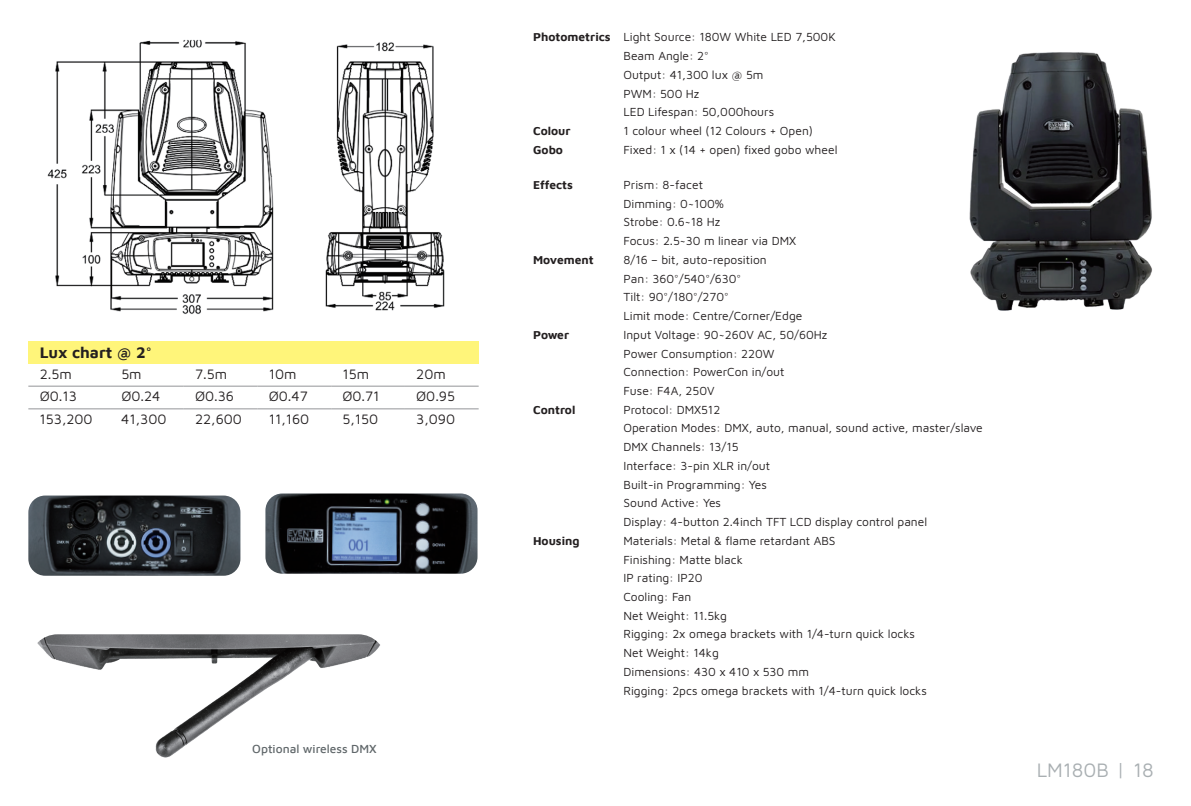
<style>
.page{position:relative;width:1191px;height:806px;background:#fff}
.page>*{position:absolute;margin:0;border:0;box-sizing:border-box;transform-origin:0 0}
.t1{font:20px "Maven Pro";color:#a9afb2}
.t2{font:700 16px "Maven Pro";color:#231f20}
.t3{font:14px "Maven Pro";color:#231f20}
.t4{font:12px/18.8px "Maven Pro";color:#231f20}
.t5{font:700 12px "Maven Pro";color:#231f20}
.t6{font:500 12px "Maven Pro";color:#60676a}
.s1{font-weight:700}
.s2{font-family:"Avenir"}
</style>
<div class="page">
<img style="left:969px;top:52px;width:183px;height:259px">
<div style="left:28px;top:340px;width:450px;height:23px;background:#fff57a"></div>
<hr style="left:28px;top:385px;width:82px;height:1px;background:#939598">
<hr style="left:110px;top:385px;width:74px;height:1px;background:#939598">
<hr style="left:184px;top:385px;width:73px;height:1px;background:#939598">
<hr style="left:257px;top:385px;width:74px;height:1px;background:#939598">
<hr style="left:331px;top:385px;width:74px;height:1px;background:#939598">
<hr style="left:405px;top:385px;width:73px;height:1px;background:#939598">
<hr style="left:28px;top:408px;width:82px;height:1px;background:#939598">
<hr style="left:110px;top:408px;width:74px;height:1px;background:#939598">
<hr style="left:184px;top:408px;width:73px;height:1px;background:#939598">
<hr style="left:257px;top:408px;width:74px;height:1px;background:#939598">
<hr style="left:331px;top:408px;width:74px;height:1px;background:#939598">
<hr style="left:405px;top:408px;width:73px;height:1px;background:#939598">
<img style="left:47px;top:39px;width:398px;height:275px">
<img style="left:265px;top:493px;width:212px;height:80px">
<img style="left:28px;top:495px;width:212px;height:80px">
<img style="left:37px;top:634px;width:343px;height:124px">
<h2 class="t2" style="left:40px;top:340px;width:114px">Lux chart @ 2°</h2>
<p class="t3" style="left:40px;top:364px;width:34px">2.5m</p>
<p class="t3" style="left:121px;top:364px;width:22px">5m</p>
<p class="t3" style="left:195px;top:364px;width:33px">7.5m</p>
<p class="t3" style="left:269px;top:364px;width:29px">10m</p>
<p class="t3" style="left:342px;top:364px;width:28px">15m</p>
<p class="t3" style="left:416px;top:364px;width:31px">20m</p>
<p class="t3" style="left:40px;top:386px;width:39px">Ø0.13</p>
<p class="t3" style="left:121px;top:386px;width:41px">Ø0.24</p>
<p class="t3" style="left:195px;top:386px;width:41px">Ø0.36</p>
<p class="t3" style="left:269px;top:386px;width:41px">Ø0.47</p>
<p class="t3" style="left:342px;top:386px;width:39px">Ø0.71</p>
<p class="t3" style="left:416px;top:386px;width:40px">Ø0.95</p>
<p class="t3" style="left:40px;top:409px;width:55px">153,200</p>
<p class="t3" style="left:121px;top:409px;width:47px">41,300</p>
<p class="t3" style="left:195px;top:409px;width:48px">22,600</p>
<p class="t3" style="left:269px;top:409px;width:42px">11,160</p>
<p class="t3" style="left:342px;top:409px;width:37px">5,150</p>
<p class="t3" style="left:416px;top:409px;width:40px">3,090</p>
<p class="t6" style="left:252px;top:740px;width:126px">Optional wireless DMX</p>
<p class="t4" style="left:623px;top:27px;width:214px;text-indent:-90px"><span class="s1">Photometrics</span> Light Source: 180W White LED 7,500K<br>Beam Angle: 2°<br>Output: 41,300 lux @ 5m<br>PWM: 500 Hz<br>LED Lifespan: 50,000hours</p>
<p class="t5" style="left:533px;top:122px;width:39px">Colour</p>
<p class="t4" style="left:623px;top:121px;width:191px">1 colour wheel (12 Colours + Open)</p>
<p class="t5" style="left:533px;top:141px;width:31px">Gobo</p>
<p class="t4" style="left:623px;top:139px;width:215px">Fixed: 1 x (14 + open) fixed gobo wheel</p>
<p class="t5" style="left:533px;top:176px;width:41px">Effects</p>
<p class="t4" style="left:623px;top:174px;width:174px">Prism: 8-facet<br>Dimming: 0~100%<br>Strobe: 0.6~18 Hz<br>Focus: 2.5~30 m linear via DMX</p>
<p class="t5" style="left:533px;top:251px;width:62px">Movement</p>
<p class="t4" style="left:623px;top:249px;width:180px">8/16 – bit, auto-reposition<br>Pan: 360°/540°/630°<br>Tilt: 90°/180°/270°<br>Limit mode: Centre/Corner/Edge</p>
<p class="t5" style="left:533px;top:326px;width:38px">Power</p>
<p class="t4" style="left:623px;top:324px;width:205px">Input Voltage: 90~260V AC, 50/60Hz<br>Power Consumption: 220W<br>Connection: PowerCon in/out<br>Fuse: F4A, 250V</p>
<p class="t5" style="left:533px;top:401px;width:44px">Control</p>
<p class="t4" style="left:623px;top:399px;width:361px">Protocol: DMX512<br>Operation Modes: DMX, auto, manual, sound active, master/slave DMX Channels: 13/15<br>Interface: 3-pin XLR in/out<br>Built-in Programming: Yes<br>Sound Active: Yes<br>Display: 4-button 2.4inch TFT LCD display control panel</p>
<p class="t5" style="left:533px;top:532px;width:48px">Housing</p>
<p class="t4" style="left:623px;top:530px;width:305px">Materials: Metal &amp; flame retardant ABS<br>Finishing: Matte black<br>IP rating: IP20<br>Cooling: Fan<br>Net Weight: 11.5kg<br>Rigging: 2x omega brackets with 1/4-turn quick locks<br>Net Weight: 14kg<br>Dimensions: 430 x 410 x 530 mm<br>Rigging: 2pcs omega brackets with 1/4-turn quick locks</p>
<h1 class="t1" style="left:1036px;top:756px;width:118px">LM180B <span class="s2">|</span> 18</h1>
</div>
